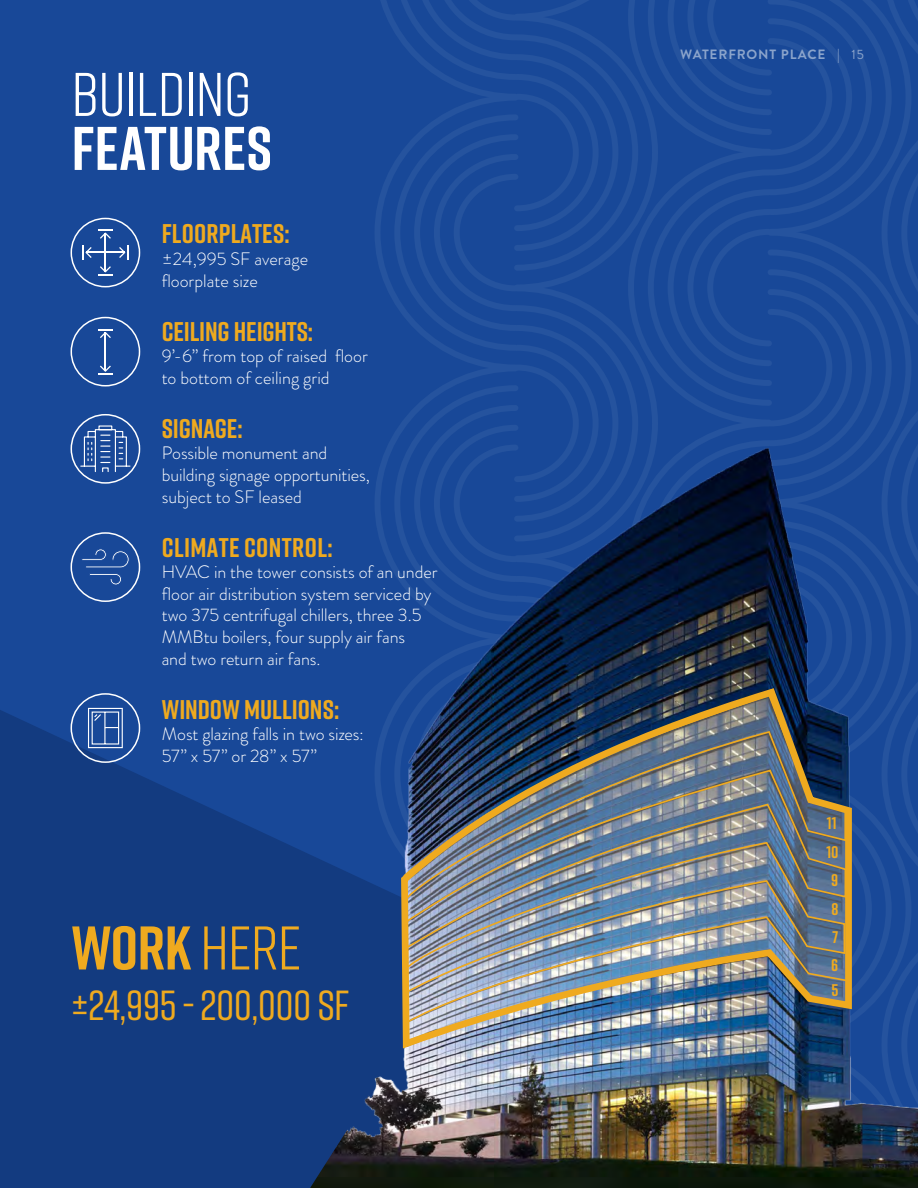
<style>
.page{position:relative;width:918px;height:1188px;background:#fff}
.page>*{position:absolute;margin:0;border:0;box-sizing:border-box;transform-origin:0 0}
.t1{font:61.5px "Rift";letter-spacing:-.015em;color:#fff}
.t2{font:700 61.5px "Rift";letter-spacing:.005em;color:#fff}
.t3{font:700 61.5px "Rift";color:#efaa1f}
.t4{font:500 42px "Rift";letter-spacing:-.015em;color:#efaa1f}
.t5{font:700 27px "Rift";letter-spacing:.005em;color:#efaa1f}
.t6{font:300 18px/21.6px "Brandon Grotesque";letter-spacing:-.005em;color:#fff}
.t7{font:700 16.8px/28.3px "Rift";color:#efaa1f}
.t8{font:700 13.5px "Brandon Grotesque";letter-spacing:.06em;color:#8ba4cb}
.s1{font-weight:400}
</style>
<div class="page">
<img style="left:0;top:0;width:918px;height:1188px">
<img style="left:403px;top:915px;width:445px;height:111px">
<h1 class="t1" style="left:72px;top:51px;width:181px">BUILDING</h1>
<h1 class="t2" style="left:72px;top:104px;width:202px">FEATURES</h1>
<h3 class="t5" style="left:162px;top:215px;width:130px">FLOORPLATES:</h3>
<p class="t6" style="left:162px;top:248px;width:148px">±24,995 SF average floorplate size</p>
<h3 class="t5" style="left:162px;top:312px;width:153px">CEILING HEIGHTS:</h3>
<p class="t6" style="left:162px;top:345px;width:208px">9’-6” from top of raised floor to bottom of ceiling grid</p>
<h3 class="t5" style="left:162px;top:409px;width:82px">SIGNAGE:</h3>
<p class="t6" style="left:162px;top:443px;width:210px">Possible monument and building signage opportunities, subject to SF leased</p>
<h3 class="t5" style="left:162px;top:528px;width:172px">CLIMATE CONTROL:</h3>
<p class="t6" style="left:162px;top:561px;width:277px">HVAC in the tower consists of an under floor air distribution system serviced by two 375 centrifugal chillers, three 3.5<br>MMBtu boilers, four supply air fans<br>and two return air fans.</p>
<h3 class="t5" style="left:162px;top:690px;width:179px">WINDOW MULLIONS:</h3>
<p class="t6" style="left:162px;top:723px;width:204px">Most glazing falls in two sizes:<br>57” x 57” or 28” x 57”</p>
<h1 class="t3" style="left:72px;top:904px;width:231px">WORK <span class="s1">HERE</span></h1>
<h2 class="t4" style="left:71px;top:976px;width:280px">±24,995 - 200,000 SF</h2>
<p class="t8" style="left:680px;top:45px;width:185px">WATERFRONT PLACE <span class="s1">| 15</span></p>
<p class="t7" style="left:827px;top:809px;width:11px">11</p>
<p class="t7" style="left:826px;top:837px;width:14px">10<br>9</p>
<p class="t7" style="left:831px;top:894px;width:8px">8</p>
<p class="t7" style="left:833px;top:922px;width:7px">7</p>
<p class="t7" style="left:831px;top:950px;width:9px">6</p>
<p class="t7" style="left:832px;top:976px;width:8px">5</p>
</div>
